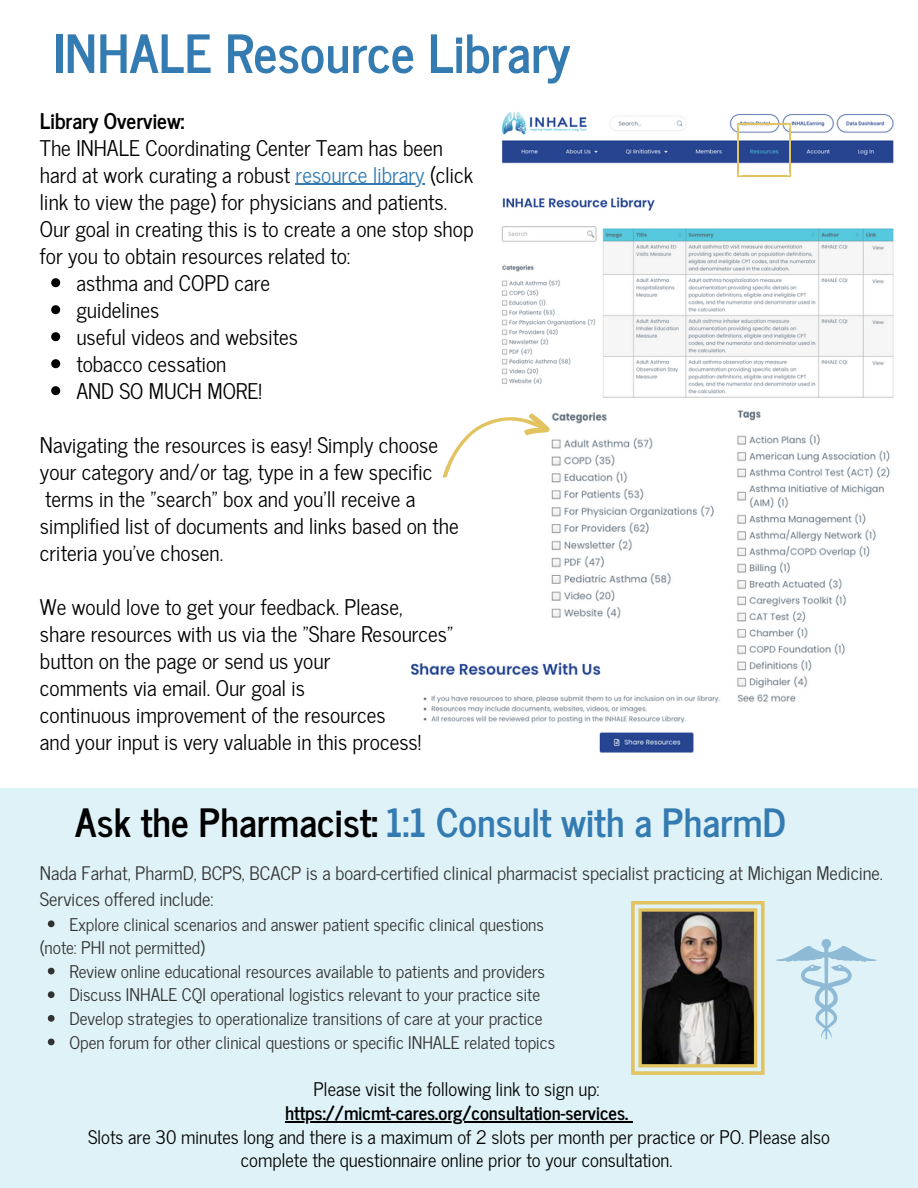
<style>
.page{position:relative;width:918px;height:1188px;background:#fff}
.page>*{position:absolute;margin:0;border:0;box-sizing:border-box;transform-origin:0 0}
.t1{font:700 52.2px "News Cycle";color:#347bb1}
.t2{font:700 38.7px "News Cycle";color:#347bb1}
.t3{font:21.45px/27px "News Cycle";color:#000}
.t4{font:700 21.45px "News Cycle";color:#000}
.t5{font:18.6px/23.7px "News Cycle";color:#000;text-align:center}
.t6{font:700 18.6px "News Cycle";color:#000}
.t7{font:18.45px "News Cycle";color:#323232}
.t8{font:17.4px "News Cycle";color:#323232}
.s1{color:#347bb1}
.s2{color:#000}
</style>
<div class="page">
<div style="left:0;top:788px;width:918px;height:400px;background:#dff2f8"></div>
<svg style="left:48px;top:920px;width:7px;height:7px"></svg>
<svg style="left:48px;top:968px;width:7px;height:6px"></svg>
<svg style="left:48px;top:991px;width:7px;height:7px"></svg>
<svg style="left:48px;top:1015px;width:7px;height:7px"></svg>
<svg style="left:48px;top:1039px;width:7px;height:6px"></svg>
<svg style="left:631px;top:901px;width:134px;height:174px;background:#716b5a"></svg>
<img style="left:501px;top:112px;width:393px;height:285px">
<img style="left:737px;top:410px;width:153px;height:292px">
<img style="left:411px;top:662px;width:309px;height:91px">
<img style="left:551px;top:412px;width:163px;height:207px">
<hr style="left:789px;top:128px;width:2px;height:44px;background:#e2c35f">
<hr style="left:737px;top:128px;width:2px;height:44px;background:#e2c35f">
<hr style="left:742px;top:123px;width:44px;height:2px;background:#e2c35f">
<hr style="left:742px;top:175px;width:44px;height:2px;background:#e2c35f">
<svg style="left:786px;top:123px;width:5px;height:5px"></svg>
<svg style="left:737px;top:123px;width:5px;height:5px"></svg>
<svg style="left:786px;top:172px;width:5px;height:5px"></svg>
<svg style="left:737px;top:172px;width:5px;height:5px"></svg>
<svg style="left:442px;top:396px;width:109px;height:82px"></svg>
<svg style="left:776px;top:939px;width:101px;height:100px"></svg>
<hr style="left:285px;top:1121px;width:343px;height:1px;background:#000">
<svg style="left:51px;top:278px;width:9px;height:9px"></svg>
<svg style="left:51px;top:305px;width:9px;height:9px"></svg>
<svg style="left:51px;top:332px;width:9px;height:9px"></svg>
<svg style="left:51px;top:359px;width:9px;height:9px"></svg>
<svg style="left:51px;top:386px;width:9px;height:9px"></svg>
<hr style="left:296px;top:184px;width:129px;height:1px;background:#347bb1">
<p class="t1" style="left:54px;top:7px;width:518px">INHALE Resource Library</p>
<p class="t4" style="left:40px;top:102px;width:146px">Library Overview:</p>
<p class="t3" style="left:40px;top:133px;width:435px">The INHALE Coordinating Center Team has been hard at work curating a robust <span class="s1">resource library</span> (click link to view the page) for physicians and patients.<br>Our goal in creating this is to create a one stop shop for you to obtain resources related to:</p>
<p class="t3" style="left:76px;top:268px;width:195px">asthma and COPD care</p>
<p class="t3" style="left:76px;top:295px;width:84px">guidelines</p>
<p class="t3" style="left:76px;top:322px;width:223px">useful videos and websites</p>
<p class="t3" style="left:76px;top:349px;width:151px">tobacco cessation</p>
<p class="t3" style="left:76px;top:376px;width:187px">AND SO MUCH MORE!</p>
<p class="t3" style="left:40px;top:430px;width:420px">Navigating the resources is easy! Simply choose your category and/or tag, type in a few specific terms in the "search" box and you'll receive a simplified list of documents and links based on the criteria you've chosen.</p>
<p class="t3" style="left:40px;top:592px;width:364px">We would love to get your feedback. Please,</p>
<p class="t3" style="left:40px;top:619px;width:415px">share resources with us via the "Share Resources" button on the page or send us your</p>
<p class="t3" style="left:40px;top:673px;width:267px">comments via email. Our goal is</p>
<p class="t3" style="left:40px;top:700px;width:347px">continuous improvement of the resources</p>
<p class="t3" style="left:40px;top:727px;width:383px">and your input is very valuable in this process!</p>
<p class="t2" style="left:75px;top:788px;width:712px"><span class="s2">Ask the Pharmacist:</span> 1:1 Consult with a PharmD</p>
<p class="t7" style="left:40px;top:857px;width:845px">Nada Farhat, PharmD, BCPS, BCACP is a board-certified clinical pharmacist specialist practicing at Michigan Medicine.</p>
<p class="t7" style="left:40px;top:883px;width:175px">Services offered include:</p>
<p class="t8" style="left:40px;top:932px;width:166px">(note: PHI not permitted)</p>
<p class="t8" style="left:69px;top:909px;width:476px">Explore clinical scenarios and answer patient specific clinical questions</p>
<p class="t8" style="left:69px;top:956px;width:477px">Review online educational resources available to patients and providers</p>
<p class="t8" style="left:69px;top:980px;width:472px">Discuss INHALE CQI operational logistics relevant to your practice site</p>
<p class="t8" style="left:69px;top:1003px;width:475px">Develop strategies to operationalize transitions of care at your practice</p>
<p class="t8" style="left:69px;top:1027px;width:487px">Open forum for other clinical questions or specific INHALE related topics</p>
<p class="t5" style="left:314px;top:1076px;width:288px">Please visit the following link to sign up:</p>
<p class="t6" style="left:285px;top:1097px;width:345px">https://micmt-cares.org/consultation-services.</p>
<p class="t5" style="left:88px;top:1124px;width:743px">Slots are 30 minutes long and there is a maximum of 2 slots per month per practice or PO. Please also complete the questionnaire online prior to your consultation.</p>
</div>
